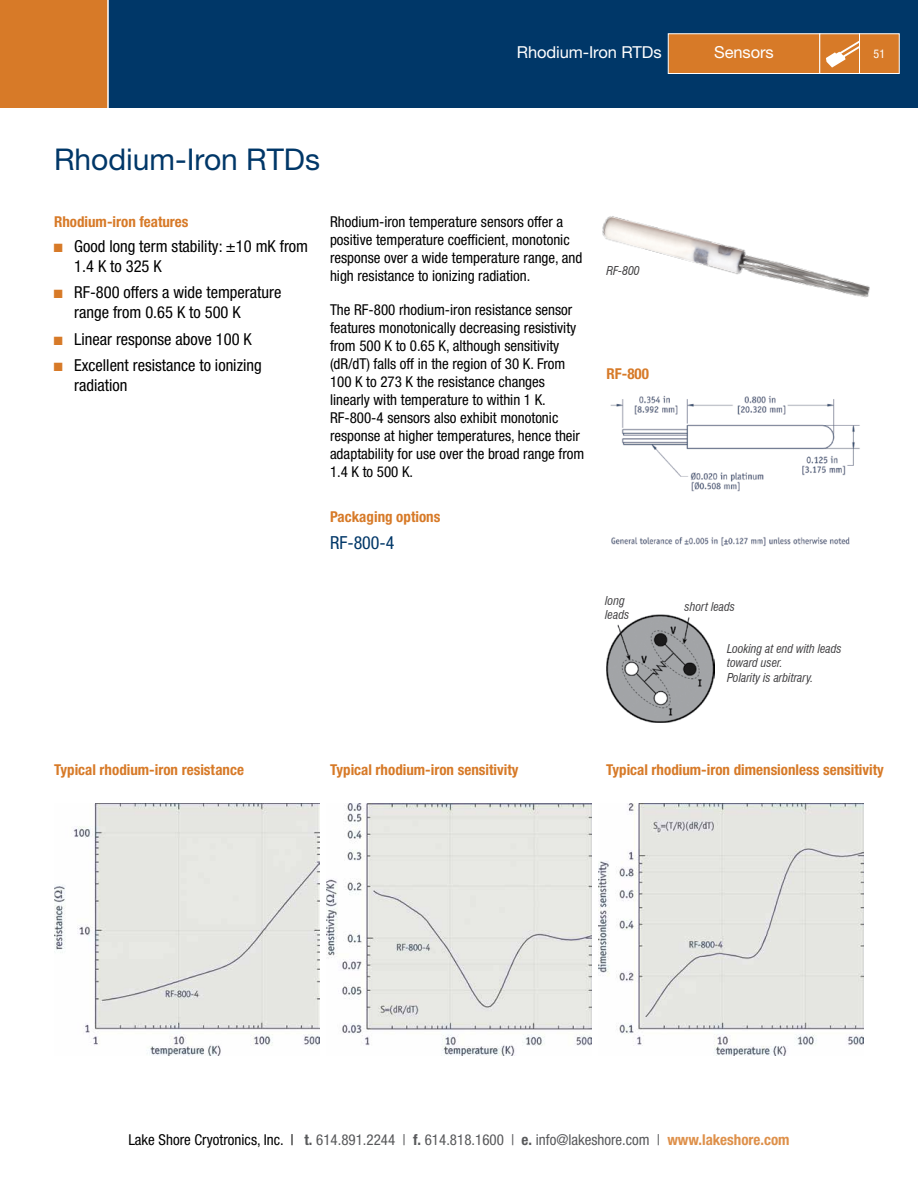
<style>
.page{position:relative;width:918px;height:1188px;background:#fff}
.page>*{position:absolute;margin:0;border:0;box-sizing:border-box;transform-origin:0 0}
.t1{font:30px "Helvetica Neue LTW1 G";color:#003768}
.t2{font:condensed 18px "Helvetica Neue LTW1 G";color:#003768}
.t3{font:condensed 16.5px/19.8px "Helvetica Neue LTW1 G";color:#000}
.t4{font:16.5px "Helvetica Neue LTW1 G";letter-spacing:-.005em;color:#fff}
.t5{font:condensed 15px/18px "Helvetica Neue LTW1 G";color:#000}
.t6{font:700 condensed 15px "Helvetica Neue LTW1 G";color:#d77a28}
.t7{font:condensed 15px "Helvetica Neue LTW1 G";color:#58595b}
.t8{font:italic condensed 12px/14.4px "Swiss 721 BT";letter-spacing:-.005em;color:#414042}
.t9{font:condensed 12px "Helvetica Neue LTW1 G";color:#fff}
.s1{font-family:"Strada Exp";font-stretch:normal;color:#d77a28}
.s2{color:#000}
.s3{font-weight:700}
.s4{font-weight:700;color:#de904a}
</style>
<div class="page">
<div style="left:108px;top:0;width:810px;height:108px;background:#003768"></div>
<div style="left:0;top:0;width:108px;height:108px;background:#d77a28"></div>
<hr style="left:107px;top:0;width:2px;height:116px;background:#fff">
<div style="left:668px;top:33px;width:152px;height:41px;background:#d77a28;border:1px solid #fff"></div>
<div style="left:859px;top:33px;width:41px;height:41px;background:#d77a28;border:1px solid #fff"></div>
<div style="left:819px;top:33px;width:41px;height:41px;background:#d77a28;border:1px solid #fff"></div>
<svg style="left:826px;top:40px;width:34px;height:28px"></svg>
<img style="left:599px;top:804px;width:265px;height:251px">
<img style="left:54px;top:804px;width:265px;height:251px">
<img style="left:326px;top:804px;width:266px;height:251px">
<img style="left:602px;top:216px;width:268px;height:82px">
<img style="left:610px;top:395px;width:250px;height:152px">
<img style="left:607px;top:614px;width:108px;height:108px">
<p class="t4" style="left:517px;top:42px;width:146px">Rhodium-Iron RTDs</p>
<p class="t4" style="left:714px;top:42px;width:61px">Sensors</p>
<p class="t9" style="left:874px;top:46px;width:13px">51</p>
<h1 class="t1" style="left:54px;top:141px;width:268px">Rhodium-Iron RTDs</h1>
<p class="t6" style="left:54px;top:212px;width:136px">Rhodium-iron features</p>
<p class="t3" style="left:74px;top:236px;width:235px;text-indent:-20px"><span class="s1">D</span> Good long term stability: ±10 mK from<br>1.4 K to 325 K</p>
<p class="t3" style="left:74px;top:283px;width:209px;text-indent:-20px"><span class="s1">D</span> RF-800 offers a wide temperature range from 0.65 K to 500 K</p>
<p class="t3" style="left:54px;top:326px;width:209px;line-height:26.5px"><span class="s1">D</span> Linear response above 100 K<br><span class="s1">D</span> Excellent resistance to ionizing</p>
<p class="t3" style="left:74px;top:375px;width:55px">radiation</p>
<p class="t5" style="left:330px;top:212px;width:254px">Rhodium-iron temperature sensors offer a positive temperature coefficient, monotonic response over a wide temperature range, and high resistance to ionizing radiation.</p>
<p class="t5" style="left:330px;top:301px;width:256px">The RF-800 rhodium-iron resistance sensor features monotonically decreasing resistivity from 500 K to 0.65 K, although sensitivity (dR/dT) falls off in the region of 30 K. From 100 K to 273 K the resistance changes linearly with temperature to within 1 K.<br>RF-800-4 sensors also exhibit monotonic response at higher temperatures, hence their adaptability for use over the broad range from 1.4 K to 500 K.</p>
<p class="t6" style="left:330px;top:508px;width:112px">Packaging options</p>
<p class="t2" style="left:330px;top:532px;width:66px">RF-800-4</p>
<p class="t8" style="left:607px;top:263px;width:35px">RF-800</p>
<p class="t6" style="left:607px;top:365px;width:44px">RF-800</p>
<p class="t8" style="left:605px;top:593px;width:26px">long leads</p>
<p class="t8" style="left:685px;top:599px;width:52px">short leads</p>
<p class="t8" style="left:727px;top:641px;width:116px">Looking at end with leads toward user.<br>Polarity is arbitrary.</p>
<p class="t6" style="left:54px;top:761px;width:191px">Typical rhodium-iron resistance</p>
<p class="t6" style="left:330px;top:761px;width:190px">Typical rhodium-iron sensitivity</p>
<p class="t6" style="left:606px;top:761px;width:279px">Typical rhodium-iron dimensionless sensitivity</p>
<p class="t7" style="left:128px;top:1131px;width:663px"><span class="s2">Lake Shore Cryotronics, Inc. |</span> <span class="s3">t.</span> 614.891.2244 | <span class="s3">f.</span> 614.818.1600 | <span class="s3">e.</span> info@lakeshore.com | <span class="s4">www.lakeshore.com</span></p>
</div>
